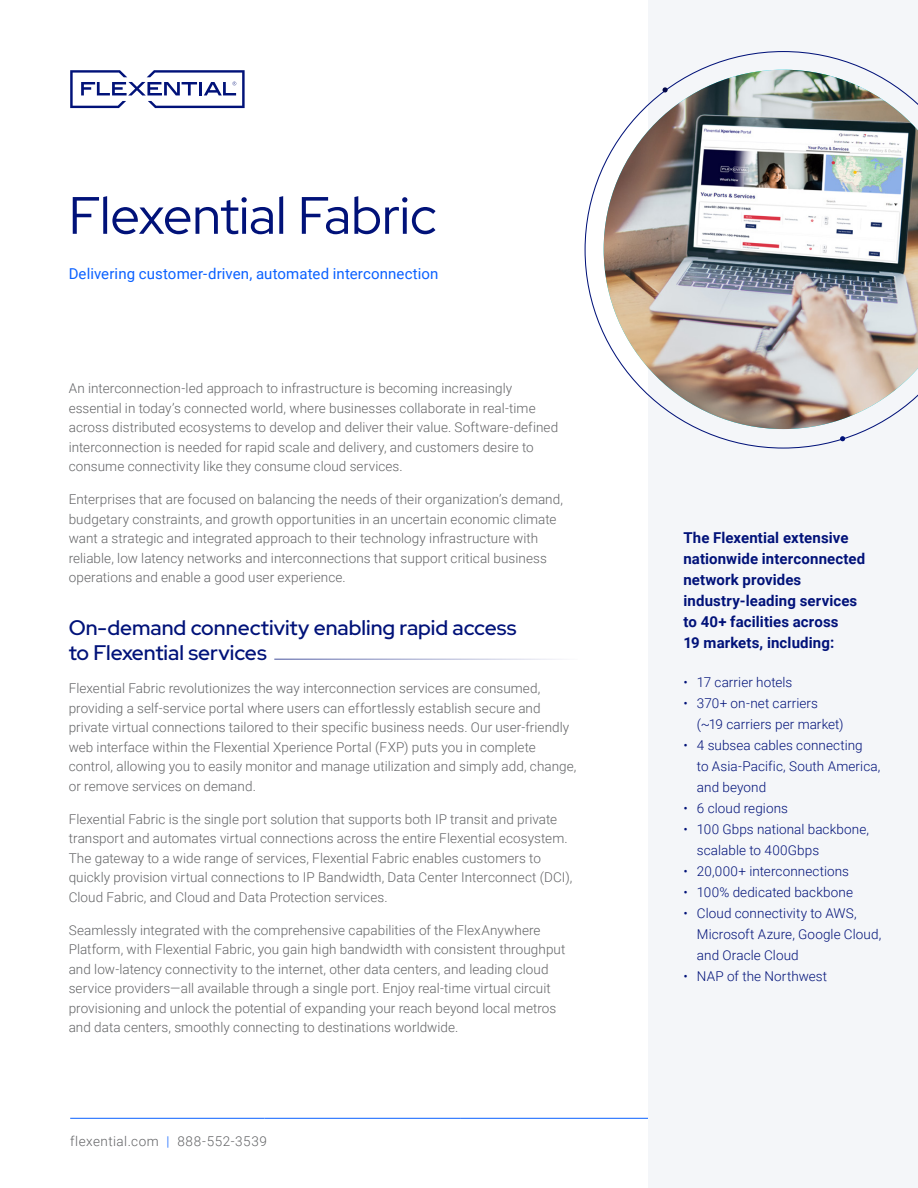
<style>
.page{position:relative;width:918px;height:1188px;background:#fff}
.page>*{position:absolute;margin:0;border:0;box-sizing:border-box;transform-origin:0 0}
.t1{font:52.5px "Red Hat Display";letter-spacing:-.005em;color:#011279}
.t2{font:500 21px/25.5px "Red Hat Display";color:#011279}
.t3{font:700 15px/21px "Roboto";letter-spacing:.01em;color:#011279}
.t4{font:15px "Roboto";letter-spacing:.01em;color:#0a61ff}
.t5{font:300 13.5px/19.5px "Roboto";letter-spacing:.005em;color:#636466}
.t6{font:300 13.5px/21px "Roboto";letter-spacing:.005em;color:#011279}
.t7{font:300 13.5px "Roboto";letter-spacing:.04em;color:#636466}
.s1{color:#0a61ff}
</style>
<div class="page">
<hr style="left:460px;top:1118px;width:188px;height:1px;background:#0a61ff">
<hr style="left:264px;top:1118px;width:196px;height:1px;background:#0a61ff">
<hr style="left:70px;top:1118px;width:194px;height:1px;background:#0a61ff">
<div style="left:648px;top:0;width:270px;height:1188px;background:#f4f6f9"></div>
<svg style="left:585px;top:51px;width:284px;height:398px"></svg>
<img style="left:604px;top:70px;width:314px;height:359px">
<svg style="left:840px;top:436px;width:5px;height:5px"></svg>
<svg style="left:70px;top:70px;width:175px;height:38px"></svg>
<hr style="left:274px;top:659px;width:304px;height:1px;background:#011279">
<svg style="left:881px;top:134px;width:23px;height:4px"></svg>
<h1 class="t1" style="left:69px;top:181px;width:370px">Flexential Fabric</h1>
<p class="t4" style="left:69px;top:263px;width:371px">Delivering customer-driven, automated interconnection</p>
<p class="t5" style="left:69px;top:378px;width:491px">An interconnection-led approach to infrastructure is becoming increasingly essential in today’s connected world, where businesses collaborate in real-time across distributed ecosystems to develop and deliver their value. Software-defined interconnection is needed for rapid scale and delivery, and customers desire to consume connectivity like they consume cloud services.</p>
<p class="t5" style="left:69px;top:489px;width:496px">Enterprises that are focused on balancing the needs of their organization’s demand, budgetary constraints, and growth opportunities in an uncertain economic climate want a strategic and integrated approach to their technology infrastructure with reliable, low latency networks and interconnections that support critical business operations and enable a good user experience.</p>
<h2 class="t2" style="left:69px;top:614px;width:449px">On-demand connectivity enabling rapid access to Flexential services</h2>
<p class="t5" style="left:69px;top:678px;width:509px">Flexential Fabric revolutionizes the way interconnection services are consumed, providing a self-service portal where users can effortlessly establish secure and private virtual connections tailored to their specific business needs. Our user-friendly web interface within the Flexential Xperience Portal (FXP) puts you in complete control, allowing you to easily monitor and manage utilization and simply add, change, or remove services on demand.</p>
<p class="t5" style="left:69px;top:809px;width:505px">Flexential Fabric is the single port solution that supports both IP transit and private transport and automates virtual connections across the entire Flexential ecosystem.<br>The gateway to a wide range of services, Flexential Fabric enables customers to quickly provision virtual connections to IP Bandwidth, Data Center Interconnect (DCI), Cloud Fabric, and Cloud and Data Protection services.</p>
<p class="t5" style="left:69px;top:920px;width:498px">Seamlessly integrated with the comprehensive capabilities of the FlexAnywhere Platform, with Flexential Fabric, you gain high bandwidth with consistent throughput and low-latency connectivity to the internet, other data centers, and leading cloud service providers—all available through a single port. Enjoy real-time virtual circuit provisioning and unlock the potential of expanding your reach beyond local metros and data centers, smoothly connecting to destinations worldwide.</p>
<p class="t7" style="left:70px;top:1132px;width:198px">flexential.com <span class="s1">|</span> 888-552-3539</p>
<p class="t3" style="left:683px;top:526px;width:183px">The Flexential extensive nationwide interconnected network provides industry-leading services to 40+ facilities across<br>19 markets, including:</p>
<p class="t6" style="left:683px;top:671px;width:110px">• 17 carrier hotels</p>
<p class="t6" style="left:697px;top:692px;width:148px;text-indent:-14px">• 370+ on-net carriers (~19 carriers per market)</p>
<p class="t6" style="left:697px;top:734px;width:185px;text-indent:-14px">• 4 subsea cables connecting<br>to Asia-Pacific, South America, and beyond</p>
<p class="t6" style="left:683px;top:797px;width:106px">• 6 cloud regions</p>
<p class="t6" style="left:697px;top:818px;width:174px;text-indent:-14px">• 100 Gbps national backbone, scalable to 400Gbps</p>
<p class="t6" style="left:683px;top:860px;width:167px">• 20,000+ interconnections</p>
<p class="t6" style="left:683px;top:881px;width:171px">• 100% dedicated backbone</p>
<p class="t6" style="left:697px;top:902px;width:186px;text-indent:-14px">• Cloud connectivity to AWS,<br>Microsoft Azure, Google Cloud, and Oracle Cloud</p>
<p class="t6" style="left:683px;top:965px;width:145px">• NAP of the Northwest</p>
</div>
